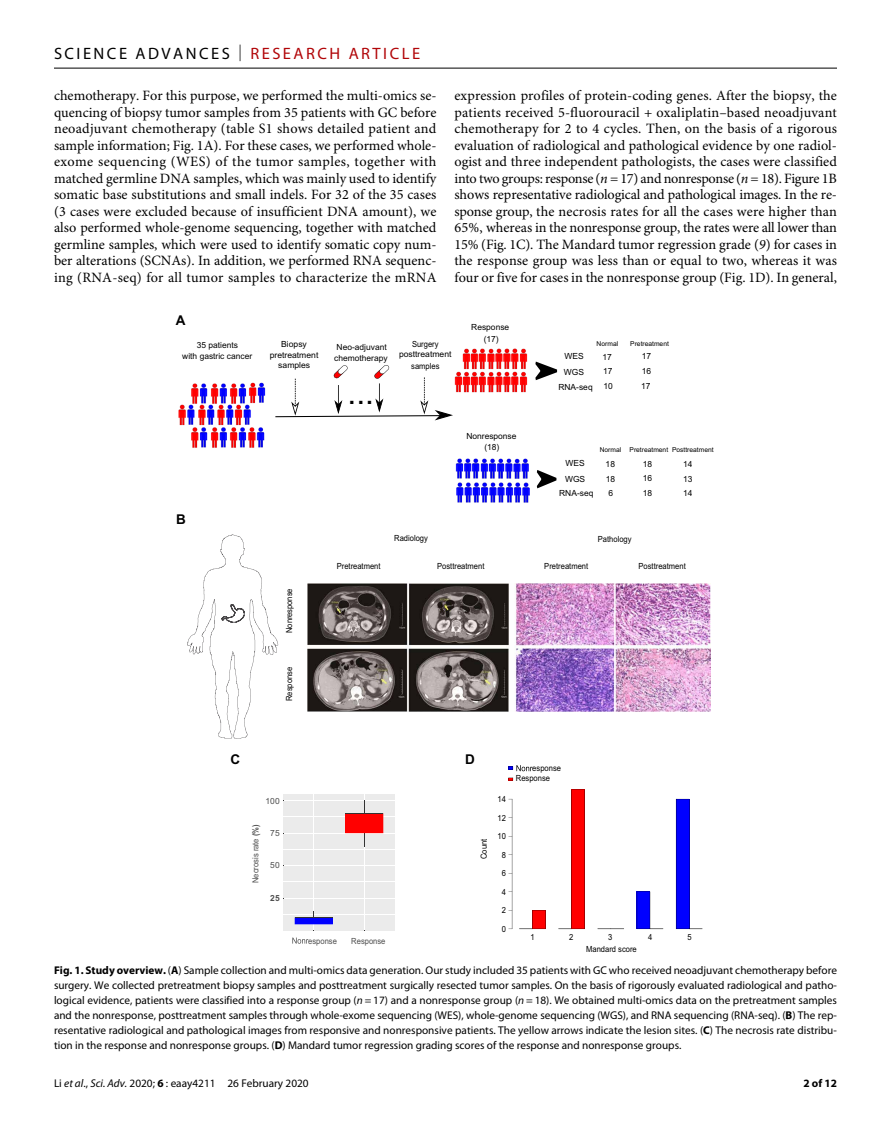
<style>
.page{position:relative;width:891px;height:1134px;background:#fff}
.page>*{position:absolute;margin:0;border:0;box-sizing:border-box;transform-origin:0 0}
.t1{font:31.65px "Arial";color:#000}
.t2{font:16.5px "Myriad Pro";letter-spacing:.15em;color:#000}
.t3{font:14.25px/16.5px "Minion Pro";color:#000;text-align:justify}
.t4{font:700 13.5px "Arial";color:#000}
.t5{font:11.25px/15px "Myriad Pro";color:#000;text-align:justify}
.t6{font:700 11.25px "Myriad Pro";color:#000}
.t7{font:8.4px/10.5px "Arial";color:#000}
.t8{font:8.4px/10.2px "Arial";color:#000;scale:.9 1}
.t9{font:8.4px "Arial";color:#4d4d4d;scale:.9 1}
.t10{font:8.4px "Arial";color:#4d4d4d}
.t11{font:700 8.4px "Arial";color:#4d4d4d}
.t12{font:6.75px "Arial";color:#000}
.s1{font-weight:300}
.s2{color:#b10508}
.s3{font-style:italic}
.s4{font-weight:700}
</style>
<div class="page">
<hr style="left:54px;top:68px;width:783px;height:1px;background:#000">
<img style="left:178px;top:348px;width:352px;height:154px">
<img style="left:308px;top:584px;width:402px;height:127px">
<svg style="left:187px;top:535px;width:91px;height:204px"></svg>
<svg style="left:535px;top:362px;width:22px;height:18px"></svg>
<svg style="left:537px;top:470px;width:19px;height:18px"></svg>
<div style="left:284px;top:794px;width:111px;height:136px;background:#ebebeb"></div>
<hr style="left:284px;top:914px;width:111px;height:1px;background:#fff">
<hr style="left:284px;top:882px;width:111px;height:1px;background:#fff">
<hr style="left:284px;top:849px;width:111px;height:1px;background:#fff">
<hr style="left:284px;top:817px;width:111px;height:1px;background:#fff">
<hr style="left:284px;top:898px;width:111px;height:1px;background:#fff">
<hr style="left:284px;top:865px;width:111px;height:1px;background:#fff">
<hr style="left:284px;top:833px;width:111px;height:1px;background:#fff">
<hr style="left:284px;top:800px;width:111px;height:1px;background:#fff">
<hr style="left:314px;top:794px;width:1px;height:136px;background:#fff">
<hr style="left:364px;top:794px;width:1px;height:136px;background:#fff">
<svg style="left:295px;top:911px;width:38px;height:13px"></svg>
<hr style="left:295px;top:917px;width:38px;height:1px;background:#333">
<svg style="left:345px;top:800px;width:38px;height:46px"></svg>
<hr style="left:345px;top:813px;width:38px;height:1px;background:#333">
<svg style="left:292px;top:938px;width:16px;height:6px"></svg>
<svg style="left:275px;top:365px;width:178px;height:55px"></svg>
<svg style="left:519px;top:910px;width:27px;height:20px"></svg>
<svg style="left:558px;top:790px;width:27px;height:140px"></svg>
<svg style="left:598px;top:929px;width:26px;height:1px"></svg>
<svg style="left:637px;top:892px;width:26px;height:38px"></svg>
<svg style="left:676px;top:799px;width:26px;height:131px"></svg>
<svg style="left:508px;top:799px;width:5px;height:131px"></svg>
<svg style="left:509px;top:778px;width:4px;height:3px"></svg>
<svg style="left:509px;top:765px;width:23px;height:6px"></svg>
<p class="t2" style="left:54px;top:40px;width:368px">SCIENCE ADVANCES <span class="s1">|</span> <span class="s2">RESEARCH ARTICLE</span></p>
<p class="t3" style="left:54px;top:89px;width:384px">chemotherapy. For this purpose, we performed the multi-omics se&shy;quencing of biopsy tumor samples from 35 patients with GC before neoadjuvant chemotherapy (table S1 shows detailed patient and sample information; Fig. 1A). For these cases, we performed whole&shy;exome sequencing (WES) of the tumor samples, together with matched germline DNA samples, which was mainly used to identify somatic base substitutions and small indels. For 32 of the 35 cases (3 cases were excluded because of insufficient DNA amount), we also performed whole-genome sequencing, together with matched germline samples, which were used to identify somatic copy num&shy;ber alterations (SCNAs). In addition, we performed RNA sequenc&shy;ing (RNA-seq) for all tumor samples to characterize the mRNA</p>
<p class="t3" style="left:454px;top:89px;width:384px">expression profiles of protein-coding genes. After the biopsy, the patients received 5-fluorouracil + oxaliplatin–based neoadjuvant chemotherapy for 2 to 4 cycles. Then, on the basis of a rigorous evaluation of radiological and pathological evidence by one radiol&shy;ogist and three independent pathologists, the cases were classified into two groups: response (<span class="s3">n</span> = 17) and nonresponse (<span class="s3">n</span> = 18). Figure 1B shows representative radiological and pathological images. In the re&shy;sponse group, the necrosis rates for all the cases were higher than 65%, whereas in the nonresponse group, the rates were all lower than 15% (Fig. 1C). The Mandard tumor regression grade (<span class="s3">9</span>) for cases in the response group was less than or equal to two, whereas it was four or five for cases in the nonresponse group (Fig. 1D). In general,</p>
<p class="t4" style="left:176px;top:311px;width:11px">A</p>
<p class="t7" style="left:471px;top:322px;width:39px">Response</p>
<p class="t7" style="left:484px;top:333px;width:17px">(17)</p>
<p class="t8" style="left:412px;top:339px;width:31px">Surgery</p>
<p class="t8" style="left:411px;top:361px;width:33px">samples</p>
<p class="t7" style="left:182px;top:340px;width:71px;text-align:center">35 patients<br>with gastric cancer</p>
<p class="t12" style="left:597px;top:339px;width:23px">Normal</p>
<p class="t7" style="left:270px;top:339px;width:50px;text-align:center">Biopsy pretreatment samples</p>
<p class="t7" style="left:334px;top:342px;width:55px">Neo-adjuvant chemotherapy</p>
<p class="t7" style="left:399px;top:349px;width:54px">posttreatment</p>
<p class="t7" style="left:564px;top:351px;width:21px">WES</p>
<p class="t7" style="left:602px;top:350px;width:12px;line-height:14.7px">17<br>17</p>
<p class="t7" style="left:564px;top:366px;width:22px">WGS</p>
<p class="t12" style="left:630px;top:339px;width:40px">Pretreatment</p>
<p class="t7" style="left:642px;top:348px;width:11px;line-height:15.1px">17<br>16</p>
<p class="t4" style="left:176px;top:511px;width:11px">B</p>
<p class="t8" style="left:284px;top:633px;width:51px;rotate:-90deg">Nonresponse</p>
<p class="t8" style="left:284px;top:701px;width:39px;rotate:-90deg">Response</p>
<p class="t4" style="left:230px;top:751px;width:11px">C</p>
<p class="t10" style="left:266px;top:795px;width:16px">100</p>
<p class="t9" style="left:250px;top:883px;width:67px;rotate:-90deg">Necrosis rate <span class="s4">(%)</span></p>
<p class="t10" style="left:270px;top:828px;width:11px">75</p>
<p class="t10" style="left:270px;top:860px;width:11px">50</p>
<p class="t11" style="left:270px;top:893px;width:11px">25</p>
<h1 class="t1" style="left:348px;top:372px;width:28px">...</h1>
<p class="t7" style="left:466px;top:431px;width:52px;line-height:10.9px;text-align:center">Nonresponse (18)</p>
<p class="t7" style="left:558px;top:382px;width:36px">RNA-seq</p>
<p class="t7" style="left:603px;top:381px;width:11px">10</p>
<p class="t7" style="left:641px;top:381px;width:11px">17</p>
<p class="t7" style="left:565px;top:456px;width:22px;line-height:15.5px">WES<br>WGS</p>
<p class="t12" style="left:600px;top:445px;width:23px">Normal</p>
<p class="t7" style="left:606px;top:456px;width:11px;line-height:15.6px">18<br>18</p>
<p class="t12" style="left:630px;top:445px;width:86px">Pretreatment Posttreatment</p>
<p class="t7" style="left:643px;top:457px;width:11px;line-height:14.2px">18<br>16</p>
<p class="t7" style="left:683px;top:459px;width:11px">14</p>
<p class="t7" style="left:683px;top:474px;width:11px">13</p>
<p class="t7" style="left:559px;top:488px;width:36px">RNA-seq</p>
<p class="t7" style="left:608px;top:488px;width:6px">6</p>
<p class="t7" style="left:643px;top:488px;width:11px">18</p>
<p class="t7" style="left:683px;top:488px;width:11px">14</p>
<p class="t8" style="left:394px;top:533px;width:39px">Radiology</p>
<p class="t8" style="left:598px;top:534px;width:39px">Pathology</p>
<p class="t8" style="left:544px;top:561px;width:50px">Pretreatment</p>
<p class="t8" style="left:639px;top:562px;width:54px">Posttreatment</p>
<p class="t8" style="left:337px;top:561px;width:50px">Pretreatment</p>
<p class="t8" style="left:437px;top:561px;width:54px">Posttreatment</p>
<p class="t4" style="left:465px;top:750px;width:11px">D</p>
<p class="t8" style="left:479px;top:859px;width:24px;rotate:-90deg">Count</p>
<p class="t8" style="left:498px;top:795px;width:11px">14</p>
<p class="t8" style="left:498px;top:813px;width:11px">12</p>
<p class="t8" style="left:498px;top:831px;width:11px">10</p>
<p class="t8" style="left:502px;top:850px;width:6px">8</p>
<p class="t8" style="left:502px;top:869px;width:6px">6</p>
<p class="t8" style="left:502px;top:887px;width:6px">4</p>
<p class="t8" style="left:502px;top:905px;width:6px">2</p>
<p class="t8" style="left:516px;top:763px;width:52px;text-indent:16px">esponse<br>Response</p>
<p class="t8" style="left:502px;top:924px;width:6px">0</p>
<p class="t8" style="left:531px;top:932px;width:6px">1</p>
<p class="t8" style="left:569px;top:932px;width:6px">2</p>
<p class="t8" style="left:608px;top:932px;width:6px">3</p>
<p class="t8" style="left:648px;top:932px;width:6px">4</p>
<p class="t8" style="left:687px;top:932px;width:6px">5</p>
<p class="t9" style="left:308px;top:935px;width:33px">esponse</p>
<p class="t9" style="left:351px;top:936px;width:39px">Response</p>
<p class="t8" style="left:586px;top:944px;width:58px">Mandard score</p>
<p class="t5" style="left:54px;top:963px;width:785px"><span class="s4">Fig. 1. Study overview.</span> (<span class="s4">A</span>) Sample collection and multi-omics data generation. Our study included 35 patients with GC who received neoadjuvant chemotherapy before surgery. We collected pretreatment biopsy samples and posttreatment surgically resected tumor samples. On the basis of rigorously evaluated radiological and patho&shy;logical evidence, patients were classified into a response group (<span class="s3">n</span> = 17) and a nonresponse group (<span class="s3">n</span> = 18). We obtained multi-omics data on the pretreatment samples and the nonresponse, posttreatment samples through whole-exome sequencing (WES), whole-genome sequencing (WGS), and RNA sequencing (RNA-seq). (<span class="s4">B</span>) The rep&shy;resentative radiological and pathological images from responsive and nonresponsive patients. The yellow arrows indicate the lesion sites. (<span class="s4">C</span>) The necrosis rate distribu&shy;tion in the response and nonresponse groups. (<span class="s4">D</span>) Mandard tumor regression grading scores of the response and nonresponse groups.</p>
<p class="t5" style="left:54px;top:1076px;width:256px">Li <span class="s3">et al</span>., <span class="s3">Sci. Adv.</span> 2020; <span class="s4">6</span> : eaay4211 26 February 2020</p>
<p class="t6" style="left:803px;top:1074px;width:35px">2 of 12</p>
</div>
